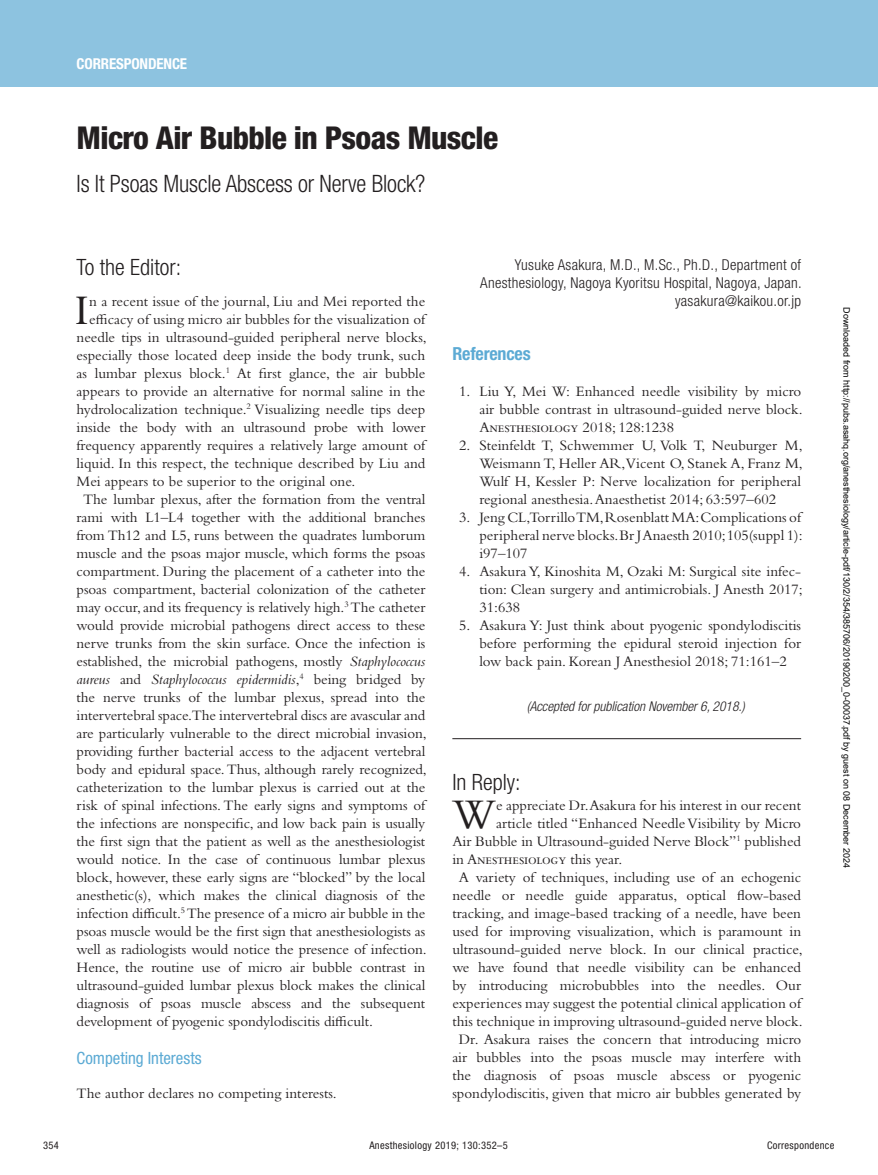
<style>
.page{position:relative;width:878px;height:1175px;background:#fff}
.page>*{position:absolute;margin:0;border:0;box-sizing:border-box;transform-origin:0 0}
.t1{font:43.95px "Bembo Std";color:#231f20}
.t2{font:800 condensed 31.5px "Helvetica Neue LT Std";letter-spacing:-.02em;color:#231f20}
.t3{font:300 condensed 24px "Helvetica Neue LT Std";letter-spacing:-.005em;color:#231f20;scale:.96 1}
.t4{font:300 condensed 22.5px "Helvetica Neue LT Std";color:#231f20}
.t5{font:700 condensed 18px "Helvetica Neue LT Std";color:#5caad4}
.t6{font:condensed 16.8px "Helvetica Neue LT Std";color:#5caad4}
.t7{font:15px/18px "Bembo Std";color:#231f20;text-align:justify}
.t8{font:300 condensed 15px/18px "Helvetica Neue LT Std";letter-spacing:.02em;color:#231f20;text-align:right}
.t9{font:italic 15px "Bembo Std";letter-spacing:-.005em;color:#231f20}
.t10{font:700 condensed 15px "Helvetica Neue LT Std";letter-spacing:-.01em;color:#fff}
.t11{font:italic 300 condensed 13.5px "Helvetica Neue LT Std";color:#231f20}
.t12{font:condensed 10.5px "Helvetica Neue LT Std";letter-spacing:.03em;color:#231f20}
.t13{font:9px "Arial";color:#000}
.s1{font-style:italic}
.s2{font-style:normal}
</style>
<div class="page">
<div style="left:0;top:0;width:878px;height:86px;background:#8dc3e0"></div>
<hr style="left:452px;top:738px;width:349px;height:1px;background:#231f20">
<p class="t10" style="left:77px;top:54px;width:112px">CORRESPONDENCE</p>
<h2 class="t2" style="left:77px;top:119px;width:423px">Micro Air Bubble in Psoas Muscle</h2>
<h3 class="t3" style="left:77px;top:169px;width:365px">Is It Psoas Muscle Abscess or Nerve Block?</h3>
<h3 class="t4" style="left:77px;top:254px;width:106px">To the Editor:</h3>
<h1 class="t1" style="left:75px;top:285px;width:16px">I</h1>
<p class="t7" style="left:89px;top:292px;width:337px">n a recent issue of the journal, Liu and Mei reported the</p>
<p class="t7" style="left:89px;top:310px;width:337px">efficacy of using micro air bubbles for the visualization of</p>
<p class="t7" style="left:77px;top:328px;width:352px">needle tips in ultrasound-guided peripheral nerve blocks,</p>
<p class="t7" style="left:77px;top:346px;width:350px">especially those located deep inside the body trunk, such</p>
<p class="t7" style="left:77px;top:364px;width:350px">as lumbar plexus block.<sup>1</sup> At first glance, the air bubble</p>
<p class="t7" style="left:77px;top:382px;width:350px">appears to provide an alternative for normal saline in the</p>
<p class="t7" style="left:77px;top:400px;width:350px">hydrolocalization technique.<sup>2</sup> Visualizing needle tips deep</p>
<p class="t7" style="left:77px;top:418px;width:350px">inside the body with an ultrasound probe with lower</p>
<p class="t7" style="left:77px;top:436px;width:350px">frequency apparently requires a relatively large amount of</p>
<p class="t7" style="left:77px;top:454px;width:350px">liquid. In this respect, the technique described by Liu and</p>
<p class="t7" style="left:77px;top:472px;width:280px">Mei appears to be superior to the original one.</p>
<p class="t7" style="left:83px;top:490px;width:344px">The lumbar plexus, after the formation from the ventral</p>
<p class="t7" style="left:77px;top:508px;width:350px">rami with L1–L4 together with the additional branches</p>
<p class="t7" style="left:77px;top:526px;width:350px">from Th12 and L5, runs between the quadrates lumborum</p>
<p class="t7" style="left:77px;top:544px;width:350px">muscle and the psoas major muscle, which forms the psoas</p>
<p class="t7" style="left:77px;top:562px;width:350px">compartment. During the placement of a catheter into the</p>
<p class="t7" style="left:77px;top:580px;width:350px">psoas compartment, bacterial colonization of the catheter</p>
<p class="t7" style="left:77px;top:598px;width:350px">may occur, and its frequency is relatively high.<sup>3</sup> The catheter</p>
<p class="t7" style="left:77px;top:616px;width:350px">would provide microbial pathogens direct access to these</p>
<p class="t7" style="left:77px;top:634px;width:350px">nerve trunks from the skin surface. Once the infection is</p>
<p class="t7" style="left:77px;top:652px;width:350px">established, the microbial pathogens, mostly <span class="s1">Staphylococcus</span></p>
<p class="t9" style="left:77px;top:671px;width:350px">aureus <span class="s2">and</span> Staphylococcus epidermidis<span class="s2">,</span><sup>4</sup> <span class="s2">being bridged by</span></p>
<p class="t7" style="left:77px;top:688px;width:350px">the nerve trunks of the lumbar plexus, spread into the</p>
<p class="t7" style="left:77px;top:706px;width:350px">intervertebral space.The intervertebral discs are avascular and</p>
<p class="t7" style="left:77px;top:724px;width:352px">are particularly vulnerable to the direct microbial invasion,</p>
<p class="t7" style="left:77px;top:742px;width:350px">providing further bacterial access to the adjacent vertebral</p>
<p class="t7" style="left:77px;top:760px;width:352px">body and epidural space. Thus, although rarely recognized,</p>
<p class="t7" style="left:77px;top:778px;width:350px">catheterization to the lumbar plexus is carried out at the</p>
<p class="t7" style="left:77px;top:796px;width:350px">risk of spinal infections. The early signs and symptoms of</p>
<p class="t7" style="left:77px;top:814px;width:350px">the infections are nonspecific, and low back pain is usually</p>
<p class="t7" style="left:77px;top:832px;width:350px">the first sign that the patient as well as the anesthesiologist</p>
<p class="t7" style="left:77px;top:850px;width:350px">would notice. In the case of continuous lumbar plexus</p>
<p class="t7" style="left:77px;top:868px;width:350px">block, however, these early signs are “blocked” by the local</p>
<p class="t7" style="left:77px;top:886px;width:350px">anesthetic(s), which makes the clinical diagnosis of the</p>
<p class="t7" style="left:77px;top:904px;width:350px">infection difficult.<sup>5</sup> The presence of a micro air bubble in the</p>
<p class="t7" style="left:77px;top:922px;width:350px">psoas muscle would be the first sign that anesthesiologists as</p>
<p class="t7" style="left:77px;top:940px;width:352px">well as radiologists would notice the presence of infection.</p>
<p class="t7" style="left:77px;top:958px;width:350px">Hence, the routine use of micro air bubble contrast in</p>
<p class="t7" style="left:77px;top:976px;width:350px">ultrasound-guided lumbar plexus block makes the clinical</p>
<p class="t7" style="left:77px;top:994px;width:350px">diagnosis of psoas muscle abscess and the subsequent</p>
<p class="t7" style="left:77px;top:1012px;width:298px">development of pyogenic spondylodiscitis difficult.</p>
<p class="t6" style="left:77px;top:1048px;width:126px">Competing Interests</p>
<p class="t7" style="left:77px;top:1084px;width:262px">The author declares no competing interests.</p>
<p class="t8" style="left:480px;top:255px;width:323px">Yusuke Asakura, M.D., M.Sc., Ph.D., Department of<br>Anesthesiology, Nagoya Kyoritsu Hospital, Nagoya, Japan. yasakura@kaikou.or.jp</p>
<p class="t5" style="left:452px;top:343px;width:80px">REFERENCES</p>
<p class="t7" style="left:479px;top:382px;width:325px;text-indent:-20px">1. Liu Y, Mei W: Enhanced needle visibility by micro air bubble contrast in ultrasound-guided nerve block.<br>Anesthesiology 2018; 128:1238</p>
<p class="t7" style="left:479px;top:436px;width:325px;text-indent:-20px">2. Steinfeldt T, Schwemmer U, Volk T, Neuburger M, Weismann T, Heller AR,Vicent O, Stanek A, Franz M, Wulf H, Kessler P: Nerve localization for peripheral regional anesthesia. Anaesthetist 2014; 63:597–602</p>
<p class="t7" style="left:479px;top:508px;width:325px;text-indent:-20px">3. Jeng CL,Torrillo TM, Rosenblatt MA: Complications of peripheral nerve blocks. Br J Anaesth 2010; 105(suppl 1): i97–107</p>
<p class="t7" style="left:479px;top:562px;width:325px;text-indent:-20px">4. Asakura Y, Kinoshita M, Ozaki M: Surgical site infec&shy;tion: Clean surgery and antimicrobials. J Anesth 2017; 31:638</p>
<p class="t7" style="left:479px;top:616px;width:323px;text-indent:-20px">5. Asakura Y: Just think about pyogenic spondylodiscitis before performing the epidural steroid injection for low back pain. Korean J Anesthesiol 2018; 71:161–2</p>
<p class="t11" style="left:526px;top:698px;width:219px">(Accepted for publication November 6, 2018.)</p>
<h3 class="t4" style="left:452px;top:768px;width:70px">In Reply:</h3>
<h1 class="t1" style="left:452px;top:789px;width:45px">W</h1>
<p class="t7" style="left:496px;top:796px;width:306px">e appreciate Dr.Asakura for his interest in our recent</p>
<p class="t7" style="left:496px;top:814px;width:306px">article titled “Enhanced Needle Visibility by Micro</p>
<p class="t7" style="left:452px;top:832px;width:350px">Air Bubble in Ultrasound-guided Nerve Block”<sup>1</sup> published</p>
<p class="t7" style="left:452px;top:850px;width:171px">in Anesthesiology this year.</p>
<p class="t7" style="left:459px;top:868px;width:344px">A variety of techniques, including use of an echogenic</p>
<p class="t7" style="left:452px;top:886px;width:350px">needle or needle guide apparatus, optical flow-based</p>
<p class="t7" style="left:452px;top:904px;width:350px">tracking, and image-based tracking of a needle, have been</p>
<p class="t7" style="left:452px;top:922px;width:350px">used for improving visualization, which is paramount in</p>
<p class="t7" style="left:452px;top:940px;width:352px">ultrasound-guided nerve block. In our clinical practice,</p>
<p class="t7" style="left:452px;top:958px;width:350px">we have found that needle visibility can be enhanced</p>
<p class="t7" style="left:452px;top:976px;width:350px">by introducing microbubbles into the needles. Our</p>
<p class="t7" style="left:452px;top:994px;width:350px">experiences may suggest the potential clinical application of</p>
<p class="t7" style="left:452px;top:1012px;width:352px">this technique in improving ultrasound-guided nerve block.</p>
<p class="t7" style="left:459px;top:1030px;width:344px">Dr. Asakura raises the concern that introducing micro</p>
<p class="t7" style="left:452px;top:1048px;width:350px">air bubbles into the psoas muscle may interfere with</p>
<p class="t7" style="left:452px;top:1066px;width:350px">the diagnosis of psoas muscle abscess or pyogenic</p>
<p class="t7" style="left:452px;top:1084px;width:350px">spondylodiscitis, given that micro air bubbles generated by</p>
<p class="t13" style="left:850px;top:307px;width:562px;rotate:90deg">Downloaded from http://pubs.asahq.org/anesthesiology/article-pdf/130/2/354/385706/20190200_0-00037.pdf by guest on 08 December 2024</p>
<p class="t12" style="left:43px;top:1139px;width:17px">354</p>
<p class="t12" style="left:369px;top:1139px;width:140px">Anesthesiology 2019; 130:352–5</p>
<p class="t12" style="left:767px;top:1139px;width:69px">Correspondence</p>
</div>
